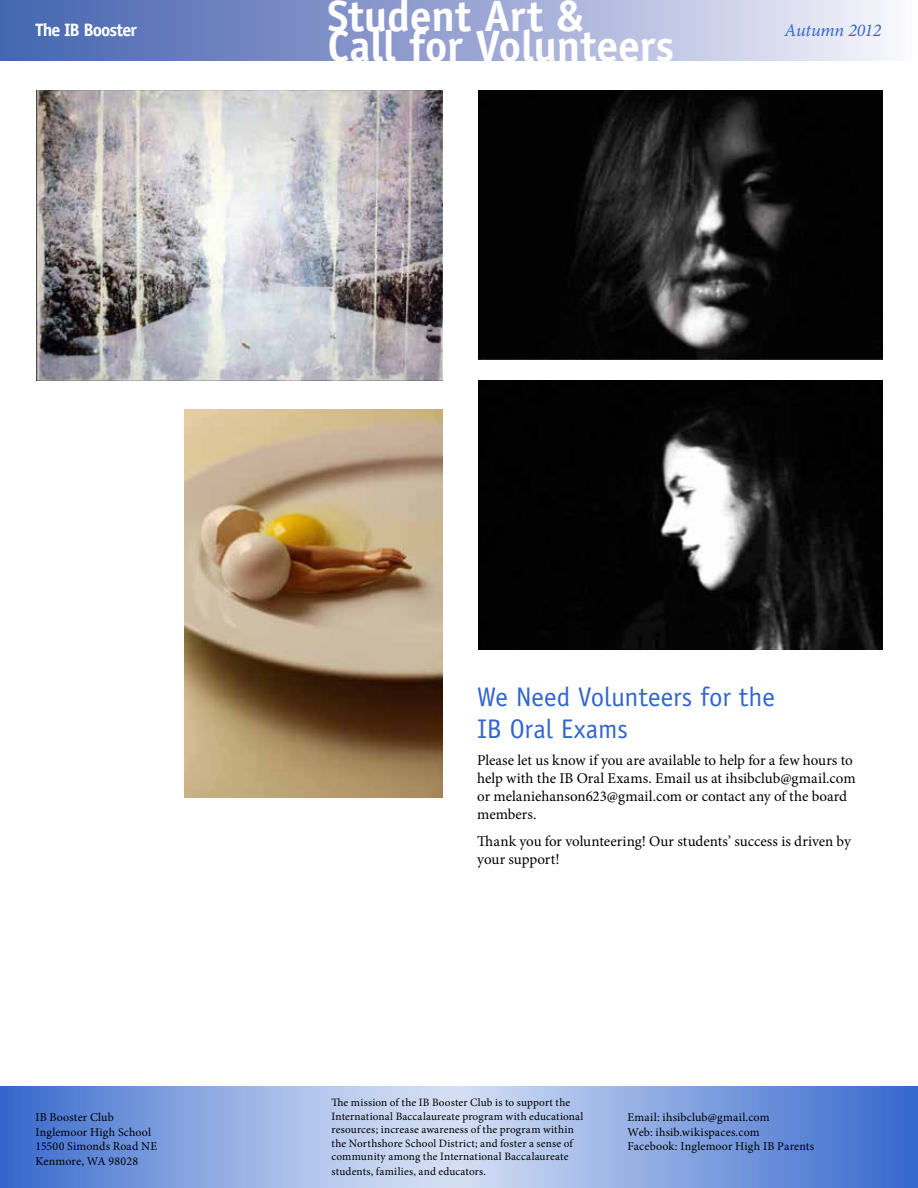
<style>
.page{position:relative;width:918px;height:1188px;background:#fff}
.page>*{position:absolute;margin:0;border:0;box-sizing:border-box;transform-origin:0 0}
.t1{font:700 43.95px "Officina Sans";letter-spacing:-.005em;color:#fff}
.t2{font:27px/32.4px "Officina Sans";letter-spacing:-.005em;color:#36c}
.t3{font:700 18px "Officina Sans";letter-spacing:-.05em;color:#fff}
.t4{font:italic 18px "Minion Pro";letter-spacing:-.01em;color:#36c}
.t5{font:15px/18px "Minion Pro";color:#000}
.t6{font:12px/14.4px "Minion Pro";letter-spacing:.01em;color:#000}
.t7{font:11.25px/13.6px "Minion Pro";letter-spacing:.015em;color:#000}
</style>
<div class="page">
<div style="left:0;top:0;width:918px;height:61px;background:linear-gradient(to right,#405ead,#f5f2fb)"></div>
<svg style="left:0;top:1087px;width:918px;height:100px"></svg>
<img style="left:478px;top:90px;width:404px;height:269px">
<img style="left:478px;top:381px;width:404px;height:269px">
<img style="left:184px;top:410px;width:259px;height:387px">
<img style="left:37px;top:90px;width:405px;height:290px">
<h1 class="t1" style="left:327px;top:-12px;width:257px">Student Art &amp;</h1>
<h1 class="t1" style="left:327px;top:19px;width:348px">Call for Volunteers</h1>
<h3 class="t3" style="left:35px;top:18px;width:103px">The IB Booster</h3>
<h3 class="t4" style="left:785px;top:18px;width:98px">Autumn 2012</h3>
<p class="t6" style="left:35px;top:1110px;width:123px">IB Booster Club<br>Inglemoor High School<br>15500 Simonds Road NE<br>Kenmore, WA 98028</p>
<h2 class="t2" style="left:477px;top:681px;width:299px">We Need Volunteers for the<br>IB Oral Exams</h2>
<h3 class="t5" style="left:477px;top:752px;width:380px">Please let us know if you are available to help for a few hours to help with the IB Oral Exams. Email us at ihsibclub@gmail.com or melaniehanson623@gmail.com or contact any of the board members.</h3>
<h3 class="t5" style="left:477px;top:833px;width:375px">Thank you for volunteering! Our students’ success is driven by your support!</h3>
<p class="t7" style="left:331px;top:1096px;width:253px">The mission of the IB Booster Club is to support the International Baccalaureate program with educational resources; increase awareness of the program within the Northshore School District; and foster a sense of community among the International Baccalaureate students, families, and educators.</p>
<p class="t6" style="left:628px;top:1110px;width:188px">Email: ihsibclub@gmail.com<br>Web: ihsib.wikispaces.com<br>Facebook: Inglemoor High IB Parents</p>
</div>
